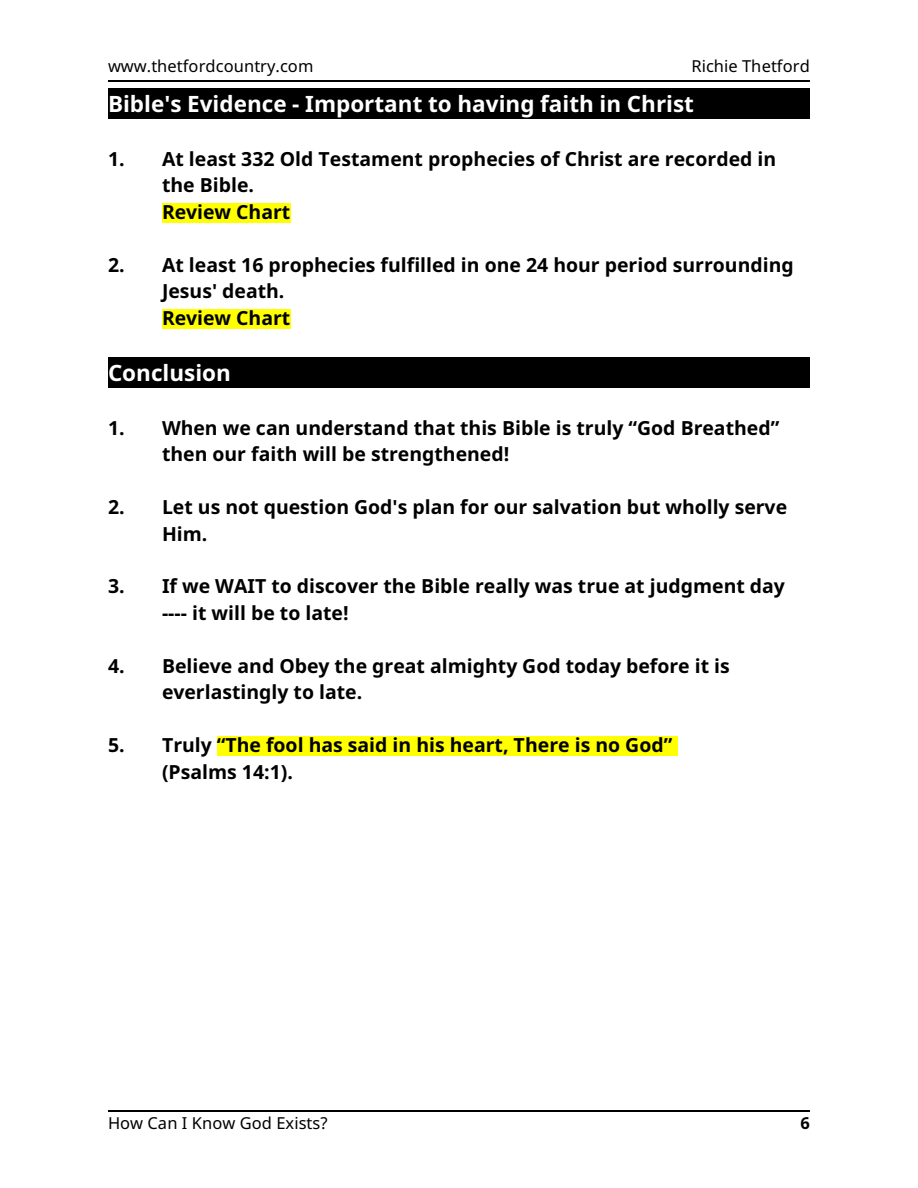
<style>
.page{position:relative;width:918px;height:1188px;background:#fff}
.page>*{position:absolute;margin:0;border:0;box-sizing:border-box;transform-origin:0 0}
.t1{font:700 22.5px "Noto Sans";color:#fff}
.t2{font:700 19.5px/26.4px "Noto Sans";color:#000}
.t3{font:16.5px "Noto Sans";color:#000}
.t4{font:700 16.5px "Noto Sans";color:#000}
</style>
<div class="page">
<hr style="left:109px;top:80px;width:701px;height:2px;background:#000">
<div style="left:108px;top:88px;width:702px;height:30px;background:#000"></div>
<div style="left:108px;top:357px;width:702px;height:30px;background:#000"></div>
<div style="left:162px;top:203px;width:129px;height:20px;background:#ff0"></div>
<div style="left:162px;top:309px;width:129px;height:19px;background:#ff0"></div>
<div style="left:217px;top:737px;width:461px;height:19px;background:#ff0"></div>
<hr style="left:108px;top:1110px;width:702px;height:1px;background:#000">
<p class="t3" style="left:108px;top:54px;width:207px">www.thetfordcountry.com</p>
<p class="t3" style="left:692px;top:54px;width:120px">Richie Thetford</p>
<p class="t1" style="left:108px;top:88px;width:588px">Bible's Evidence - Important to having faith in Christ</p>
<p class="t2" style="left:162px;top:145px;width:616px;text-indent:-54px">1. At least 332 Old Testament prophecies of Christ are recorded in the Bible.<br>Review Chart</p>
<p class="t2" style="left:162px;top:251px;width:633px;text-indent:-54px">2. At least 16 prophecies fulfilled in one 24 hour period surrounding<br>Jesus' death.<br>Review Chart</p>
<p class="t1" style="left:108px;top:357px;width:125px">Conclusion</p>
<p class="t2" style="left:162px;top:414px;width:619px;text-indent:-54px">1. When we can understand that this Bible is truly “God Breathed” then our faith will be strengthened!</p>
<p class="t2" style="left:162px;top:493px;width:627px;text-indent:-54px">2. Let us not question God's plan for our salvation but wholly serve<br>Him.</p>
<p class="t2" style="left:162px;top:573px;width:625px;text-indent:-54px">3. If we WAIT to discover the Bible really was true at judgment day ---- it will be to late!</p>
<p class="t2" style="left:162px;top:652px;width:569px;text-indent:-54px">4. Believe and Obey the great almighty God today before it is everlastingly to late.</p>
<p class="t2" style="left:162px;top:731px;width:512px;text-indent:-54px">5. Truly “The fool has said in his heart, There is no God” (Psalms 14:1).</p>
<p class="t3" style="left:108px;top:1112px;width:221px">How Can I Know God Exists?</p>
<p class="t4" style="left:800px;top:1112px;width:11px">6</p>
</div>
